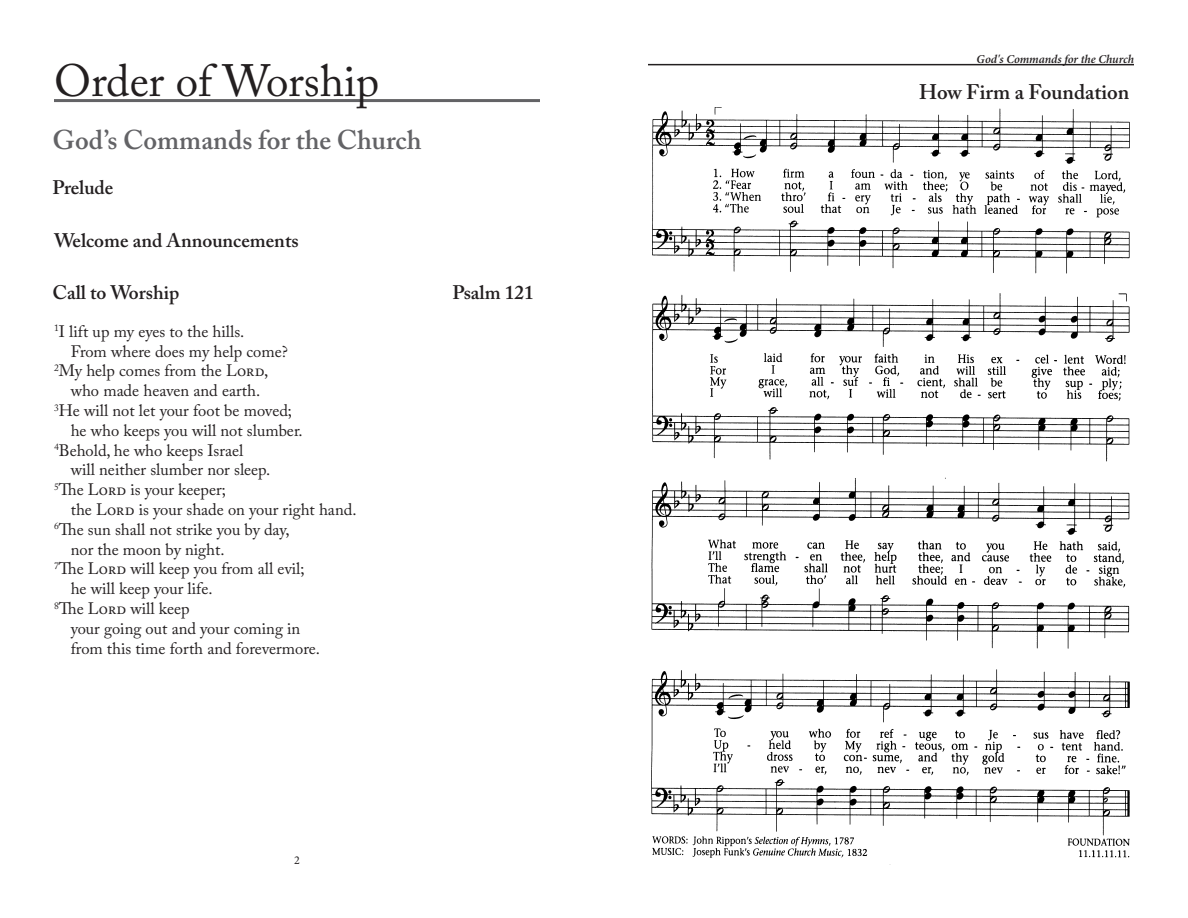
<style>
.page{position:relative;width:1188px;height:918px;background:#fff}
.page>*{position:absolute;margin:0;border:0;box-sizing:border-box;transform-origin:0 0}
.Main_Title{font:45px "Adobe Caslon Pro";color:#231f20}
.Service_Title{font:600 27px "Adobe Caslon Pro";color:#636366}
.Section_Headings{font:600 21px "Adobe Caslon Pro";color:#231f20}
.Section_Headings-2{font:600 19.5px "Adobe Caslon Pro";color:#231f20}
.Scripture_Prose_Text{font:16.5px "Adobe Caslon Pro";color:#231f20}
.Header_Service_Title{font:italic 600 12px "Minion Pro";letter-spacing:-.005em;color:#231f20}
.Page_Numbers{font:12px "Minion Pro";color:#231f20}
</style>
<div class="page">
<hr style="left:648px;top:64px;width:486px;height:1px;background:#231f20">
<hr style="left:54px;top:99px;width:486px;height:3px;background:#636366">
<svg style="left:652px;top:63px;width:33px;height:3px"></svg>
<img style="left:651px;top:108px;width:479px;height:750px">
<p class="Main_Title" style="left:54px;top:54px;width:327px">Order of Worship</p>
<p class="Service_Title" style="left:52px;top:124px;width:371px">God’s Commands for the Church</p>
<p class="Section_Headings-2" style="left:52px;top:176px;width:62px">Prelude</p>
<p class="Section_Headings-2" style="left:54px;top:228px;width:246px">Welcome and Announcements</p>
<p class="Section_Headings-2" style="left:52px;top:281px;width:128px">Call to Worship</p>
<p class="Section_Headings-2" style="left:452px;top:281px;width:83px">Psalm 121</p>
<p class="Scripture_Prose_Text" style="left:54px;top:321px;width:192px"><sup>1</sup>I lift up my eyes to the hills.</p>
<p class="Scripture_Prose_Text" style="left:71px;top:341px;width:219px">From where does my help come?</p>
<p class="Scripture_Prose_Text" style="left:54px;top:361px;width:216px"><sup>2</sup>My help comes from the Lord,</p>
<p class="Scripture_Prose_Text" style="left:71px;top:381px;width:191px">who made heaven and earth.</p>
<p class="Scripture_Prose_Text" style="left:54px;top:401px;width:240px"><sup>3</sup>He will not let your foot be moved;</p>
<p class="Scripture_Prose_Text" style="left:71px;top:420px;width:234px">he who keeps you will not slumber.</p>
<p class="Scripture_Prose_Text" style="left:54px;top:440px;width:191px"><sup>4</sup>Behold, he who keeps Israel</p>
<p class="Scripture_Prose_Text" style="left:71px;top:460px;width:201px">will neither slumber nor sleep.</p>
<p class="Scripture_Prose_Text" style="left:54px;top:480px;width:174px"><sup>5</sup>The Lord is your keeper;</p>
<p class="Scripture_Prose_Text" style="left:71px;top:500px;width:287px">the Lord is your shade on your right hand.</p>
<p class="Scripture_Prose_Text" style="left:54px;top:519px;width:237px"><sup>6</sup>The sun shall not strike you by day,</p>
<p class="Scripture_Prose_Text" style="left:71px;top:539px;width:155px">nor the moon by night.</p>
<p class="Scripture_Prose_Text" style="left:54px;top:559px;width:252px"><sup>7</sup>The Lord will keep you from all evil;</p>
<p class="Scripture_Prose_Text" style="left:71px;top:579px;width:143px">he will keep your life.</p>
<p class="Scripture_Prose_Text" style="left:54px;top:599px;width:137px"><sup>8</sup>The Lord will keep</p>
<p class="Scripture_Prose_Text" style="left:71px;top:618px;width:231px">your going out and your coming in</p>
<p class="Scripture_Prose_Text" style="left:71px;top:638px;width:251px">from this time forth and forevermore.</p>
<p class="Page_Numbers" style="left:294px;top:852px;width:7px">2</p>
<p class="Header_Service_Title" style="left:977px;top:50px;width:159px">God's Commands for the Church</p>
<p class="Section_Headings" style="left:919px;top:80px;width:212px">How Firm a Foundation</p>
</div>
